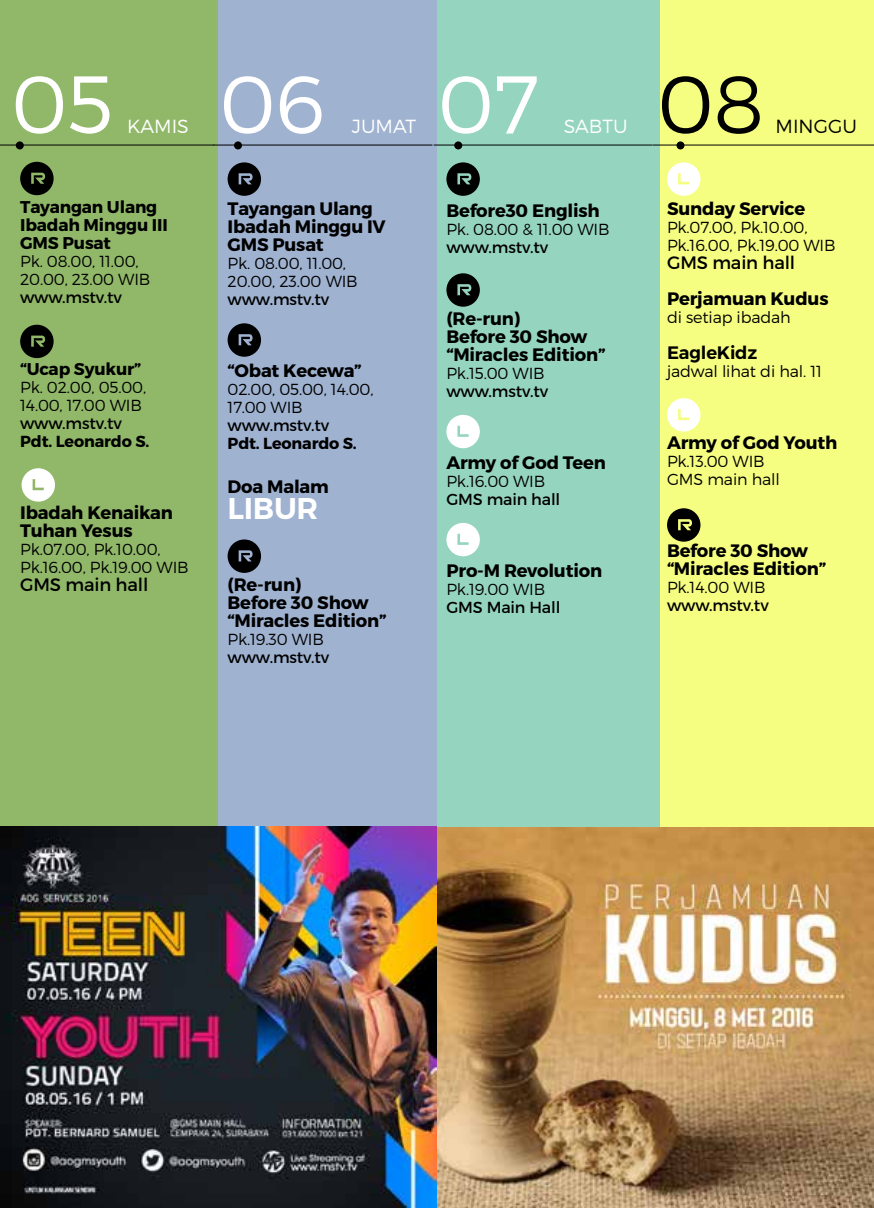
<style>
.page{position:relative;width:874px;height:1208px;background:#fff}
.page>*{position:absolute;margin:0;border:0;box-sizing:border-box;transform-origin:0 0}
.t1{font:300 81.6px "Montserrat";color:#fff}
.t2{font:300 81.6px "Montserrat";color:#000}
.t3{font:600 30px "Montserrat";letter-spacing:-.01em;color:#fff}
.t4{font:300 19px "Montserrat";color:#fff}
.t5{font:300 19px "Montserrat";color:#000}
.t6{font:700 18px/18px "Montserrat";letter-spacing:-.01em;color:#000}
.t7{font:18px "Montserrat";letter-spacing:-.01em;color:#000}
.t8{font:600 18px "Montserrat";letter-spacing:-.01em;color:#000}
.t9{font:700 17px/18px "Montserrat";letter-spacing:-.01em;color:#000;text-align:justify}
.t10{font:300 16px/18px "Montserrat";letter-spacing:-.01em;color:#000}
.t11{font:16px "Montserrat";letter-spacing:-.01em;color:#000}
.t12{font:700 16px "Montserrat";letter-spacing:-.01em;color:#000}
</style>
<div class="page">
<div style="left:436px;top:0;width:224px;height:827px;background:#95d4bf"></div>
<div style="left:0;top:0;width:222px;height:827px;background:#91b869"></div>
<div style="left:660px;top:0;width:213px;height:827px;background:#f6fe81"></div>
<div style="left:218px;top:0;width:219px;height:827px;background:#9fb2d0"></div>
<svg style="left:20px;top:162px;width:34px;height:33px"></svg>
<svg style="left:20px;top:325px;width:34px;height:33px"></svg>
<svg style="left:227px;top:162px;width:34px;height:34px"></svg>
<svg style="left:227px;top:323px;width:34px;height:34px"></svg>
<svg style="left:227px;top:539px;width:34px;height:34px"></svg>
<svg style="left:446px;top:415px;width:33px;height:33px"></svg>
<svg style="left:446px;top:273px;width:33px;height:34px"></svg>
<svg style="left:446px;top:162px;width:33px;height:34px"></svg>
<svg style="left:446px;top:523px;width:33px;height:33px"></svg>
<svg style="left:667px;top:162px;width:33px;height:34px"></svg>
<svg style="left:667px;top:398px;width:33px;height:33px"></svg>
<svg style="left:667px;top:508px;width:33px;height:34px"></svg>
<div style="left:16px;top:141px;width:8px;height:8px;background:#000;border-radius:50%"></div>
<hr style="left:0;top:145px;width:214px;height:1px;background:#000">
<div style="left:234px;top:141px;width:8px;height:8px;background:#000;border-radius:50%"></div>
<hr style="left:213px;top:145px;width:219px;height:1px;background:#000">
<div style="left:454px;top:141px;width:8px;height:8px;background:#000;border-radius:50%"></div>
<hr style="left:433px;top:145px;width:219px;height:1px;background:#000">
<svg style="left:676px;top:141px;width:8px;height:8px"></svg>
<hr style="left:652px;top:145px;width:221px;height:1px;background:#000">
<img style="left:0;top:826px;width:873px;height:382px">
<svg style="left:22px;top:468px;width:33px;height:33px"></svg>
<h1 class="t1" style="left:11px;top:55px;width:103px">05</h1>
<p class="t4" style="left:127px;top:114px;width:63px">KAMIS</p>
<p class="t9" style="left:20px;top:198px;width:139px">Tayangan Ulang Ibadah Minggu III GMS Pusat</p>
<p class="t10" style="left:20px;top:252px;width:132px">Pk. 08.00, 11.00,<br>20.00, 23.00 WIB</p>
<p class="t11" style="left:20px;top:287px;width:103px">www.mstv.tv</p>
<p class="t9" style="left:20px;top:360px;width:123px">“Ucap Syukur”</p>
<p class="t10" style="left:20px;top:378px;width:127px">Pk. 02.00, 05.00,<br>14.00, 17.00 WIB</p>
<p class="t11" style="left:20px;top:413px;width:103px">www.mstv.tv</p>
<p class="t12" style="left:20px;top:431px;width:131px">Pdt. Leonardo S.</p>
<p class="t6" style="left:20px;top:504px;width:154px">Ibadah Kenaikan<br>Tuhan Yesus</p>
<p class="t10" style="left:20px;top:540px;width:170px">Pk.07.00, Pk.10.00,<br>Pk.16.00, Pk.19.00 WIB</p>
<p class="t7" style="left:20px;top:573px;width:130px">GMS main hall</p>
<h1 class="t1" style="left:219px;top:55px;width:107px">06</h1>
<p class="t4" style="left:352px;top:114px;width:66px">JUMAT</p>
<h1 class="t1" style="left:437px;top:55px;width:103px">07</h1>
<p class="t4" style="left:563px;top:114px;width:65px">SABTU</p>
<p class="t6" style="left:227px;top:200px;width:160px">Tayangan Ulang<br>Ibadah Minggu IV<br>GMS Pusat</p>
<p class="t10" style="left:227px;top:254px;width:132px">Pk. 08.00, 11.00,<br>20.00, 23.00 WIB</p>
<p class="t11" style="left:227px;top:289px;width:103px">www.mstv.tv</p>
<p class="t6" style="left:227px;top:362px;width:135px">“Obat Kecewa”</p>
<p class="t10" style="left:227px;top:380px;width:147px">02.00, 05.00, 14.00,<br>17.00 WIB</p>
<p class="t11" style="left:227px;top:415px;width:103px">www.mstv.tv</p>
<p class="t12" style="left:227px;top:433px;width:131px">Pdt. Leonardo S.</p>
<p class="t6" style="left:227px;top:478px;width:103px">Doa Malam</p>
<h2 class="t3" style="left:227px;top:490px;width:92px">LIBUR</h2>
<p class="t6" style="left:227px;top:576px;width:160px">(Re-run)<br>Before 30 Show “Miracles Edition”</p>
<p class="t10" style="left:227px;top:630px;width:98px">Pk.19.30 WIB</p>
<p class="t11" style="left:227px;top:647px;width:103px">www.mstv.tv</p>
<p class="t6" style="left:446px;top:202px;width:155px">Before30 English</p>
<p class="t10" style="left:446px;top:220px;width:165px">Pk. 08.00 &amp; 11.00 WIB</p>
<p class="t11" style="left:446px;top:237px;width:103px">www.mstv.tv</p>
<p class="t6" style="left:446px;top:310px;width:160px">(Re-run)<br>Before 30 Show “Miracles Edition”</p>
<p class="t10" style="left:446px;top:364px;width:100px">Pk.15.00 WIB</p>
<p class="t11" style="left:446px;top:381px;width:103px">www.mstv.tv</p>
<p class="t6" style="left:446px;top:454px;width:161px">Army of God Teen</p>
<p class="t10" style="left:446px;top:472px;width:100px">Pk.16.00 WIB</p>
<p class="t11" style="left:446px;top:489px;width:115px">GMS main hall</p>
<p class="t6" style="left:446px;top:562px;width:157px">Pro-M Revolution</p>
<p class="t10" style="left:446px;top:580px;width:100px">Pk.19.00 WIB</p>
<p class="t11" style="left:446px;top:597px;width:115px">GMS Main Hall</p>
<h1 class="t2" style="left:657px;top:55px;width:108px">08</h1>
<p class="t5" style="left:775px;top:114px;width:83px">MINGGU</p>
<p class="t6" style="left:666px;top:200px;width:139px">Sunday Service</p>
<p class="t10" style="left:666px;top:218px;width:170px">Pk.07.00, Pk.10.00,<br>Pk.16.00, Pk.19.00 WIB</p>
<p class="t7" style="left:666px;top:251px;width:130px">GMS main hall</p>
<p class="t6" style="left:666px;top:290px;width:163px">Perjamuan Kudus</p>
<p class="t10" style="left:666px;top:308px;width:125px">di setiap ibadah</p>
<p class="t8" style="left:666px;top:341px;width:92px">EagleKidz</p>
<p class="t10" style="left:666px;top:362px;width:156px">jadwal lihat di hal. 11</p>
<p class="t6" style="left:666px;top:434px;width:172px">Army of God Youth</p>
<p class="t10" style="left:666px;top:452px;width:114px">Pk.13.00 WIB<br>GMS main hall</p>
<p class="t6" style="left:666px;top:542px;width:160px">Before 30 Show “Miracles Edition”</p>
<p class="t10" style="left:666px;top:578px;width:100px">Pk.14.00 WIB</p>
<p class="t11" style="left:666px;top:595px;width:103px">www.mstv.tv</p>
</div>
